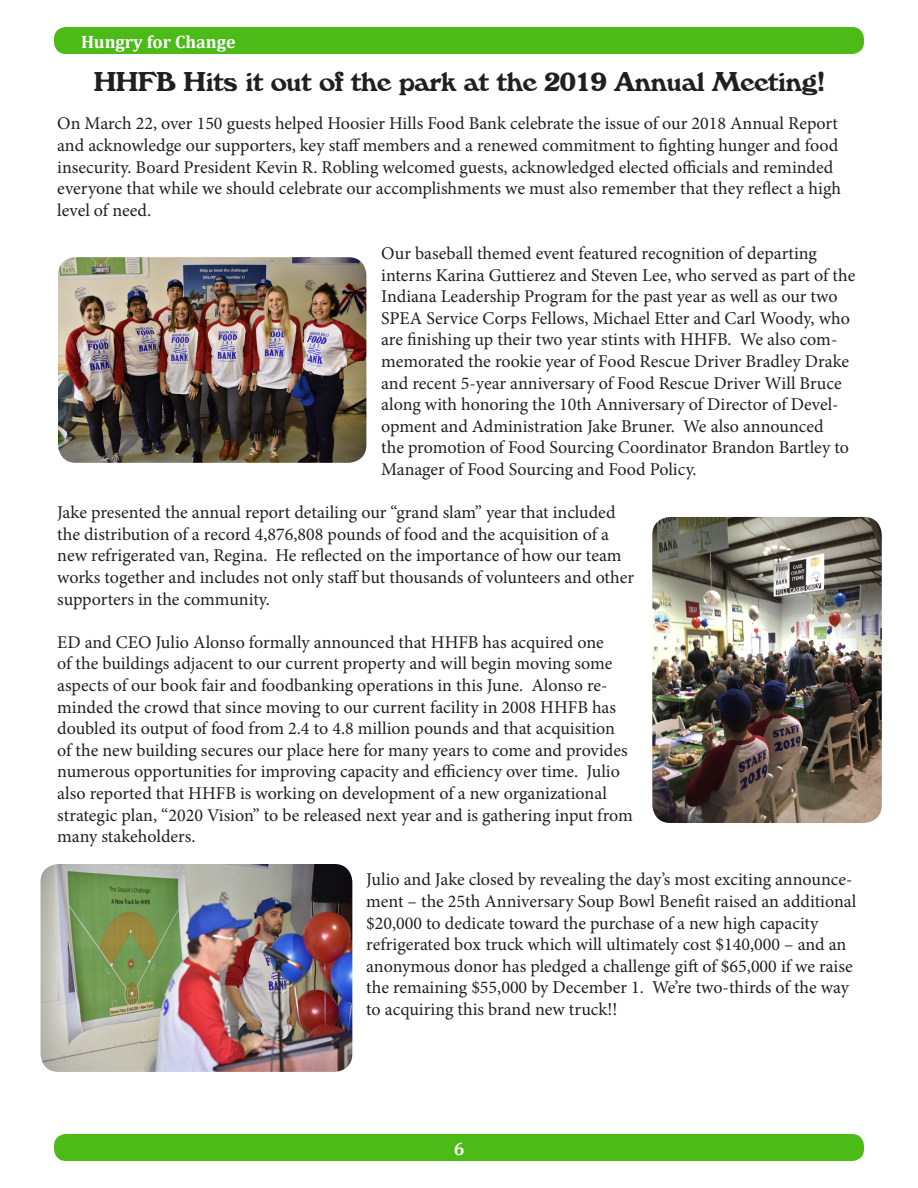
<style>
.page{position:relative;width:918px;height:1188px;background:#fff}
.page>*{position:absolute;margin:0;border:0;box-sizing:border-box;transform-origin:0 0}
.t1{font:700 27px "Windsor";color:#231f20}
.t2{font:18px/21.6px "Minion Pro";color:#231f20}
.t3{font:700 18px "Cambria";color:#fff}
</style>
<div class="page">
<div style="left:54px;top:1134px;width:810px;height:27px;background:#4cbb17;border-radius:12px"></div>
<div style="left:54px;top:27px;width:810px;height:27px;background:#4cbb17;border-radius:12px"></div>
<img style="left:652px;top:517px;width:230px;height:306px">
<img style="left:58px;top:257px;width:308px;height:206px">
<img style="left:40px;top:864px;width:312px;height:208px">
<p class="t3" style="left:81px;top:29px;width:156px">Hungry for Change</p>
<p class="t1" style="left:94px;top:66px;width:731px">HHFB Hits it out of the park at the 2019 Annual Meeting!</p>
<p class="t2" style="left:57px;top:113px;width:785px">On March 22, over 150 guests helped Hoosier Hills Food Bank celebrate the issue of our 2018 Annual Report and acknowledge our supporters, key staff members and a renewed commitment to fighting hunger and food insecurity. Board President Kevin R. Robling welcomed guests, acknowledged elected officials and reminded everyone that while we should celebrate our accomplishments we must also remember that they reflect a high level of need.</p>
<p class="t2" style="left:381px;top:243px;width:476px">Our baseball themed event featured recognition of departing interns Karina Guttierez and Steven Lee, who served as part of the Indiana Leadership Program for the past year as well as our two SPEA Service Corps Fellows, Michael Etter and Carl Woody, who are finishing up their two year stints with HHFB. We also com&shy;memorated the rookie year of Food Rescue Driver Bradley Drake and recent 5-year anniversary of Food Rescue Driver Will Bruce along with honoring the 10th Anniversary of Director of Devel&shy;opment and Administration Jake Bruner. We also announced<br>the promotion of Food Sourcing Coordinator Brandon Bartley to Manager of Food Sourcing and Food Policy.</p>
<p class="t2" style="left:57px;top:502px;width:578px">Jake presented the annual report detailing our “grand slam” year that included the distribution of a record 4,876,808 pounds of food and the acquisition of a new refrigerated van, Regina. He reflected on the importance of how our team works together and includes not only staff but thousands of volunteers and other supporters in the community.</p>
<p class="t2" style="left:57px;top:631px;width:577px">ED and CEO Julio Alonso formally announced that HHFB has acquired one<br>of the buildings adjacent to our current property and will begin moving some aspects of our book fair and foodbanking operations in this June. Alonso re&shy;minded the crowd that since moving to our current facility in 2008 HHFB has doubled its output of food from 2.4 to 4.8 million pounds and that acquisition of the new building secures our place here for many years to come and provides numerous opportunities for improving capacity and efficiency over time. Julio also reported that HHFB is working on development of a new organizational strategic plan, “2020 Vision” to be released next year and is gathering input from many stakeholders.</p>
<p class="t2" style="left:366px;top:869px;width:492px">Julio and Jake closed by revealing the day’s most exciting announce&shy;ment – the 25th Anniversary Soup Bowl Benefit raised an additional $20,000 to dedicate toward the purchase of a new high capacity refrigerated box truck which will ultimately cost $140,000 – and an anonymous donor has pledged a challenge gift of $65,000 if we raise the remaining $55,000 by December 1. We’re two-thirds of the way to acquiring this brand new truck!!</p>
<p class="t3" style="left:454px;top:1136px;width:12px">6</p>
</div>
